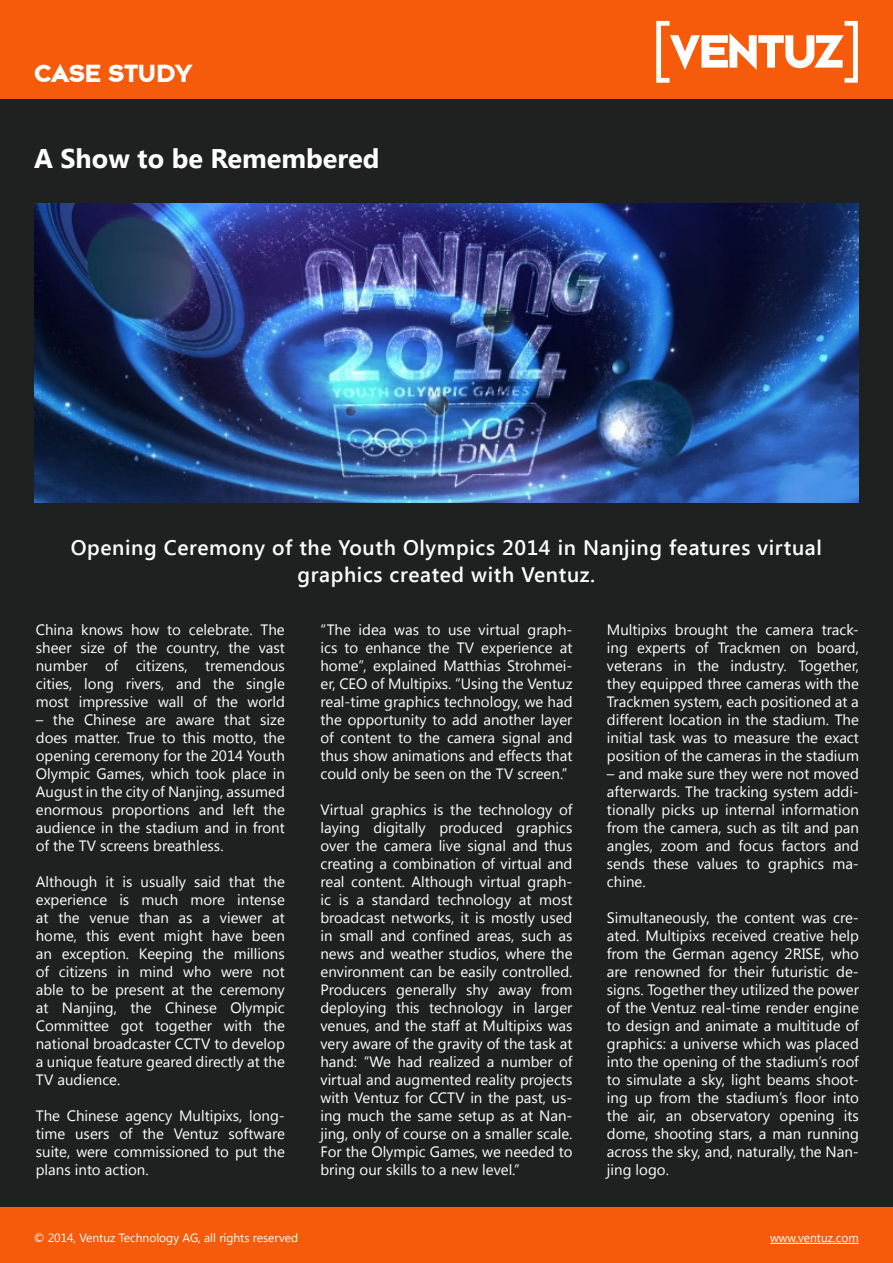
<style>
.page{position:relative;width:893px;height:1263px;background:#1f2020}
.page>*{position:absolute;margin:0;border:0;box-sizing:border-box;transform-origin:0 0}
.t1{font:700 27px "Segoe UI";color:#fff}
.t2{font:700 27px "Bonn";color:#fff}
.t3{font:600 21px/27px "Segoe UI";letter-spacing:.03em;color:#fff;text-align:center}
.t4{font:15px/18px "Segoe UI";color:#fff;text-align:justify}
.t5{font:12px "Segoe UI";color:#fff}
</style>
<div class="page">
<div style="left:0;top:1207px;width:893px;height:56px;background:#f55b0a"></div>
<hr style="left:770px;top:1243px;width:89px;height:1px;background:#fff">
<img style="left:34px;top:204px;width:825px;height:299px">
<div style="left:0;top:0;width:893px;height:98px;background:#f55b0a"></div>
<svg style="left:656px;top:21px;width:202px;height:62px"></svg>
<p class="t2" style="left:34px;top:60px;width:160px">CASE STUDY</p>
<p class="t1" style="left:34px;top:139px;width:347px">A Show to be Remembered</p>
<p class="t3" style="left:71px;top:533px;width:753px">Opening Ceremony of the Youth Olympics 2014 in Nanjing features virtual graphics created with Ventuz.</p>
<p class="t4" style="left:36px;top:620px;width:251px">China knows how to celebrate. The sheer size of the country, the vast number of citizens, tremendous cities, long rivers, and the single most impressive wall of the world</p>
<p class="t4" style="left:36px;top:710px;width:251px">– the Chinese are aware that size does matter. True to this motto, the opening ceremony for the 2014 Youth Olympic Games, which took place in August in the city of Nanjing, assumed enormous proportions and left the audience in the stadium and in front of the TV screens breathless.</p>
<p class="t4" style="left:36px;top:872px;width:251px">Although it is usually said that the experience is much more intense at the venue than as a viewer at home, this event might have been an exception. Keeping the millions of citizens in mind who were not able to be present at the ceremony at Nanjing, the Chinese Olympic Committee got together with the national broadcaster CCTV to develop a unique feature geared directly at the TV audience.</p>
<p class="t4" style="left:36px;top:1106px;width:251px">The Chinese agency Multipixs, long&shy;time users of the Ventuz software suite, were commissioned to put the plans into action.</p>
<p class="t4" style="left:320px;top:620px;width:254px">“The idea was to use virtual graph&shy;ics to enhance the TV experience at home”, explained Matthias Strohmei&shy;er, CEO of Multipixs. “Using the Ventuz real-time graphics technology, we had the opportunity to add another layer of content to the camera signal and thus show animations and effects that could only be seen on the TV screen.”</p>
<p class="t4" style="left:320px;top:800px;width:254px">Virtual graphics is the technology of laying digitally produced graphics over the camera live signal and thus creating a combination of virtual and real content. Although virtual graph&shy;ic is a standard technology at most broadcast networks, it is mostly used in small and confined areas, such as news and weather studios, where the environment can be easily controlled.<br>Producers generally shy away from deploying this technology in larger venues, and the staff at Multipixs was very aware of the gravity of the task at hand: “We had realized a number of virtual and augmented reality projects with Ventuz for CCTV in the past, us&shy;ing much the same setup as at Nan&shy;jing, only of course on a smaller scale.<br>For the Olympic Games, we needed to bring our skills to a new level.”</p>
<p class="t4" style="left:607px;top:620px;width:254px">Multipixs brought the camera track&shy;ing experts of Trackmen on board, veterans in the industry. Together, they equipped three cameras with the Trackmen system, each positioned at a different location in the stadium. The initial task was to measure the exact position of the cameras in the stadium</p>
<p class="t4" style="left:607px;top:764px;width:254px">– and make sure they were not moved afterwards. The tracking system addi&shy;tionally picks up internal information from the camera, such as tilt and pan angles, zoom and focus factors and sends these values to graphics ma&shy;chine.</p>
<p class="t4" style="left:607px;top:908px;width:254px">Simultaneously, the content was cre&shy;ated. Multipixs received creative help from the German agency 2RISE, who are renowned for their futuristic de&shy;signs. Together they utilized the power of the Ventuz real-time render engine to design and animate a multitude of graphics: a universe which was placed into the opening of the stadium’s roof to simulate a sky, light beams shoot&shy;ing up from the stadium’s floor into the air, an observatory opening its dome, shooting stars, a man running across the sky, and, naturally, the Nan&shy;jing logo.</p>
<p class="t5" style="left:34px;top:1230px;width:266px">© 2014, Ventuz Technology AG, all rights reserved</p>
<p class="t5" style="left:770px;top:1230px;width:90px">www.ventuz.com</p>
</div>
